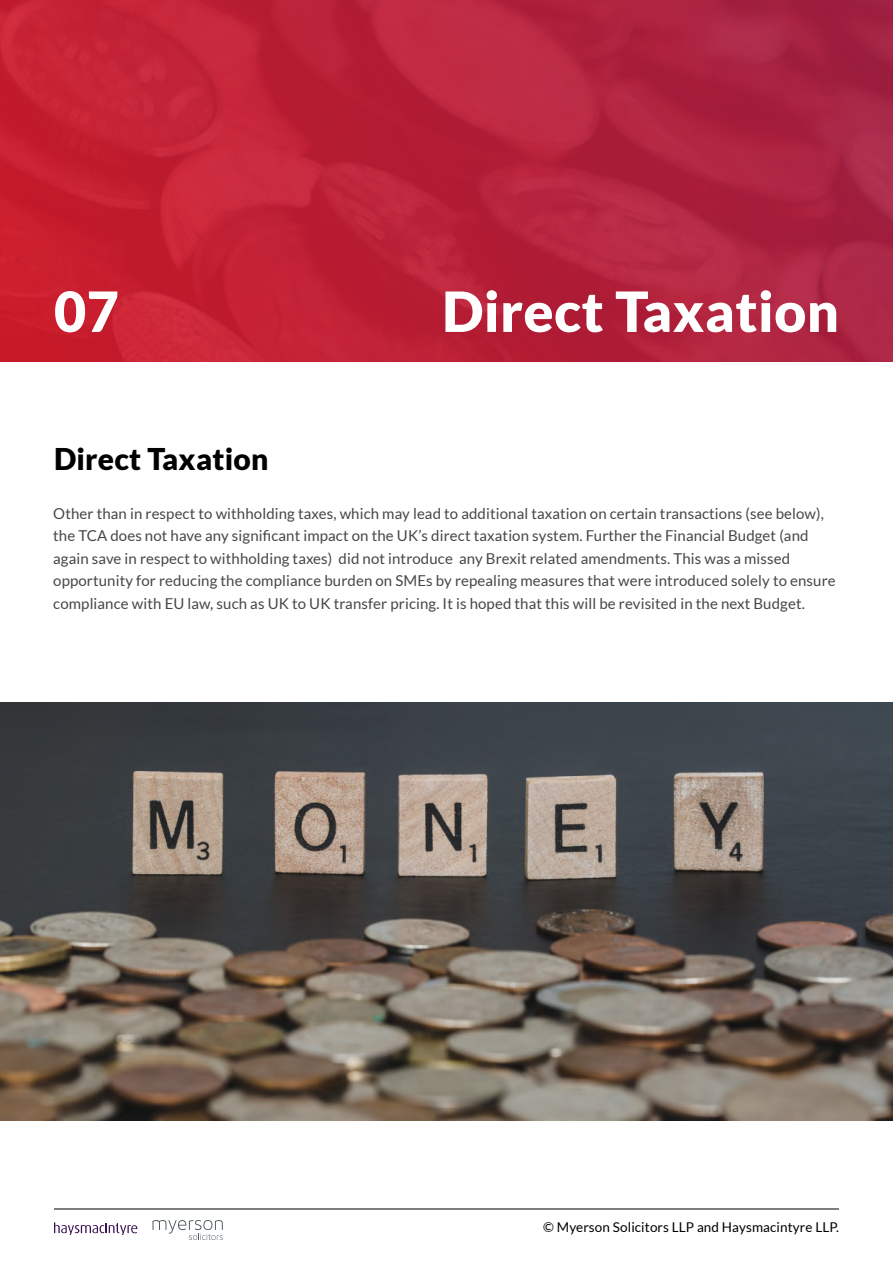
<style>
.page{position:relative;width:893px;height:1263px;background:#fff}
.page>*{position:absolute;margin:0;border:0;box-sizing:border-box;transform-origin:0 0}
.t1{font:900 55.5px "Lato";letter-spacing:.01em;color:#fff}
.t2{font:900 30px "Lato";letter-spacing:.01em;color:#000}
.t3{font:15px/22.5px "Lato";letter-spacing:.01em;color:#464646}
.t4{font:13.5px "Lato";letter-spacing:.01em;color:#000}
</style>
<div class="page">
<img style="left:0;top:0;width:893px;height:361px">
<hr style="left:54px;top:1208px;width:785px;height:1px;background:#000">
<img style="left:0;top:702px;width:893px;height:419px">
<svg style="left:54px;top:1222px;width:83px;height:13px"></svg>
<svg style="left:152px;top:1220px;width:71px;height:20px"></svg>
<h1 class="t1" style="left:54px;top:279px;width:66px">07</h1>
<h1 class="t1" style="left:442px;top:279px;width:398px">Direct Taxation</h1>
<h2 class="t2" style="left:54px;top:441px;width:216px">Direct Taxation</h2>
<p class="t3" style="left:53px;top:502px;width:784px">Other than in respect to withholding taxes, which may lead to additional taxation on certain transactions (see below), the TCA does not have any significant impact on the UK’s direct taxation system. Further the Financial Budget (and again save in respect to withholding taxes) did not introduce any Brexit related amendments. This was a missed opportunity for reducing the compliance burden on SMEs by repealing measures that were introduced solely to ensure compliance with EU law, such as UK to UK transfer pricing. It is hoped that this will be revisited in the next Budget.</p>
<p class="t4" style="left:543px;top:1220px;width:297px">© Myerson Solicitors LLP and Haysmacintyre LLP.</p>
</div>
